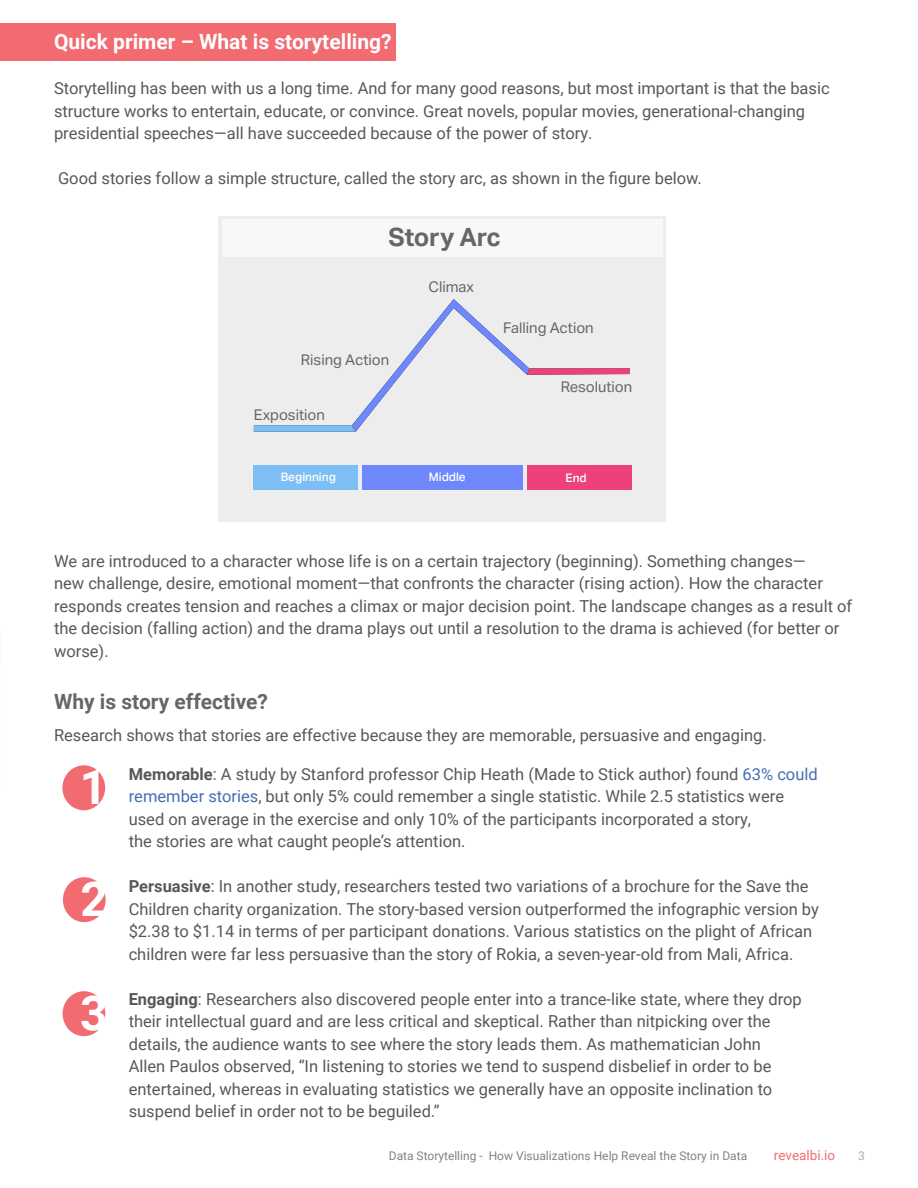
<style>
.page{position:relative;width:918px;height:1188px;background:#fff}
.page>*{position:absolute;margin:0;border:0;box-sizing:border-box;transform-origin:0 0}
.t1{font:700 48px "Roboto";color:#fff}
.t2{font:700 25.35px "Aktiv Grotesk";letter-spacing:-.01em;color:#666}
.t3{font:700 21px "Roboto";color:#fff}
.t4{font:700 21px "Roboto";color:#656666}
.t5{font:16.5px/22.5px "Roboto";color:#57585a}
.t6{font:14.85px "Aktiv Grotesk";color:#666}
.t7{font:13.5px "Roboto";color:#f16b71}
.t8{font:12px "Roboto";color:#808285}
.t9{font:12px "Roboto";color:#a8a9ad}
.t10{font:500 11.85px "Aktiv Grotesk";color:#fff}
.s1{font-weight:700}
.s2{color:#456db5}
</style>
<div class="page">
<div style="left:0;top:23px;width:396px;height:38px;background:#f16b71"></div>
<div style="left:218px;top:216px;width:448px;height:306px;background:#ededed"></div>
<div style="left:254px;top:465px;width:104px;height:25px;background:#7dbef4"></div>
<div style="left:362px;top:465px;width:161px;height:25px;background:#6e88fc"></div>
<div style="left:528px;top:465px;width:104px;height:25px;background:#ec417a"></div>
<svg style="left:254px;top:299px;width:376px;height:133px"></svg>
<div style="left:222px;top:219px;width:440px;height:38px;background:#f8f8f8"></div>
<div style="left:63px;top:991px;width:42px;height:45px;background:#f16b71;border-radius:50%"></div>
<div style="left:63px;top:877px;width:43px;height:45px;background:#f16b71;border-radius:50%"></div>
<div style="left:62px;top:765px;width:43px;height:45px;background:#f16b71;border-radius:50%"></div>
<p class="t3" style="left:54px;top:27px;width:339px">Quick primer – What is storytelling?</p>
<p class="t5" style="left:54px;top:76px;width:777px">Storytelling has been with us a long time. And for many good reasons, but most important is that the basic structure works to entertain, educate, or convince. Great novels, popular movies, generational-changing presidential speeches—all have succeeded because of the power of story.</p>
<p class="t5" style="left:58px;top:166px;width:645px">Good stories follow a simple structure, called the story arc, as shown in the figure below.</p>
<p class="t2" style="left:389px;top:221px;width:114px">Story Arc</p>
<p class="t6" style="left:301px;top:351px;width:90px">Rising Action</p>
<p class="t6" style="left:254px;top:405px;width:73px">Exposition</p>
<p class="t6" style="left:428px;top:277px;width:47px">Climax</p>
<p class="t6" style="left:503px;top:319px;width:92px">Falling Action</p>
<p class="t6" style="left:561px;top:377px;width:73px">Resolution</p>
<p class="t10" style="left:281px;top:469px;width:57px">Beginning</p>
<p class="t10" style="left:429px;top:469px;width:39px">Middle</p>
<p class="t10" style="left:566px;top:470px;width:23px">End</p>
<p class="t5" style="left:54px;top:549px;width:800px">We are introduced to a character whose life is on a certain trajectory (beginning). Something changes—<br>new challenge, desire, emotional moment—that confronts the character (rising action). How the character responds creates tension and reaches a climax or major decision point. The landscape changes as a result of the decision (falling action) and the drama plays out until a resolution to the drama is achieved (for better or worse).</p>
<p class="t4" style="left:54px;top:687px;width:215px">Why is story effective?</p>
<p class="t5" style="left:54px;top:723px;width:714px">Research shows that stories are effective because they are memorable, persuasive and engaging.</p>
<p class="t1" style="left:80px;top:754px;width:29px">1</p>
<p class="t5" style="left:129px;top:762px;width:691px"><span class="s1">Memorable</span>: A study by Stanford professor Chip Heath (Made to Stick author) found <span class="s2">63% could remember stories</span>, but only 5% could remember a single statistic. While 2.5 statistics were used on average in the exercise and only 10% of the participants incorporated a story,<br>the stories are what caught people’s attention.</p>
<p class="t5" style="left:129px;top:874px;width:692px"><span class="s1">Persuasive</span>: In another study, researchers tested two variations of a brochure for the Save the Children charity organization. The story-based version outperformed the infographic version by $2.38 to $1.14 in terms of per participant donations. Various statistics on the plight of African children were far less persuasive than the story of Rokia, a seven-year-old from Mali, Africa.</p>
<p class="t5" style="left:129px;top:987px;width:675px"><span class="s1">Engaging</span>: Researchers also discovered people enter into a trance-like state, where they drop their intellectual guard and are less critical and skeptical. Rather than nitpicking over the details, the audience wants to see where the story leads them. As mathematician John<br>Allen Paulos observed, “In listening to stories we tend to suspend disbelief in order to be entertained, whereas in evaluating statistics we generally have an opposite inclination to suspend belief in order not to be beguiled.”</p>
<p class="t1" style="left:80px;top:866px;width:29px">2</p>
<p class="t1" style="left:80px;top:980px;width:29px">3</p>
<p class="t8" style="left:389px;top:1148px;width:360px">Data Storytelling - How Visualizations Help Reveal the Story in Data</p>
<p class="t7" style="left:774px;top:1146px;width:63px">revealbi.io</p>
<p class="t9" style="left:858px;top:1148px;width:8px">3</p>
</div>
